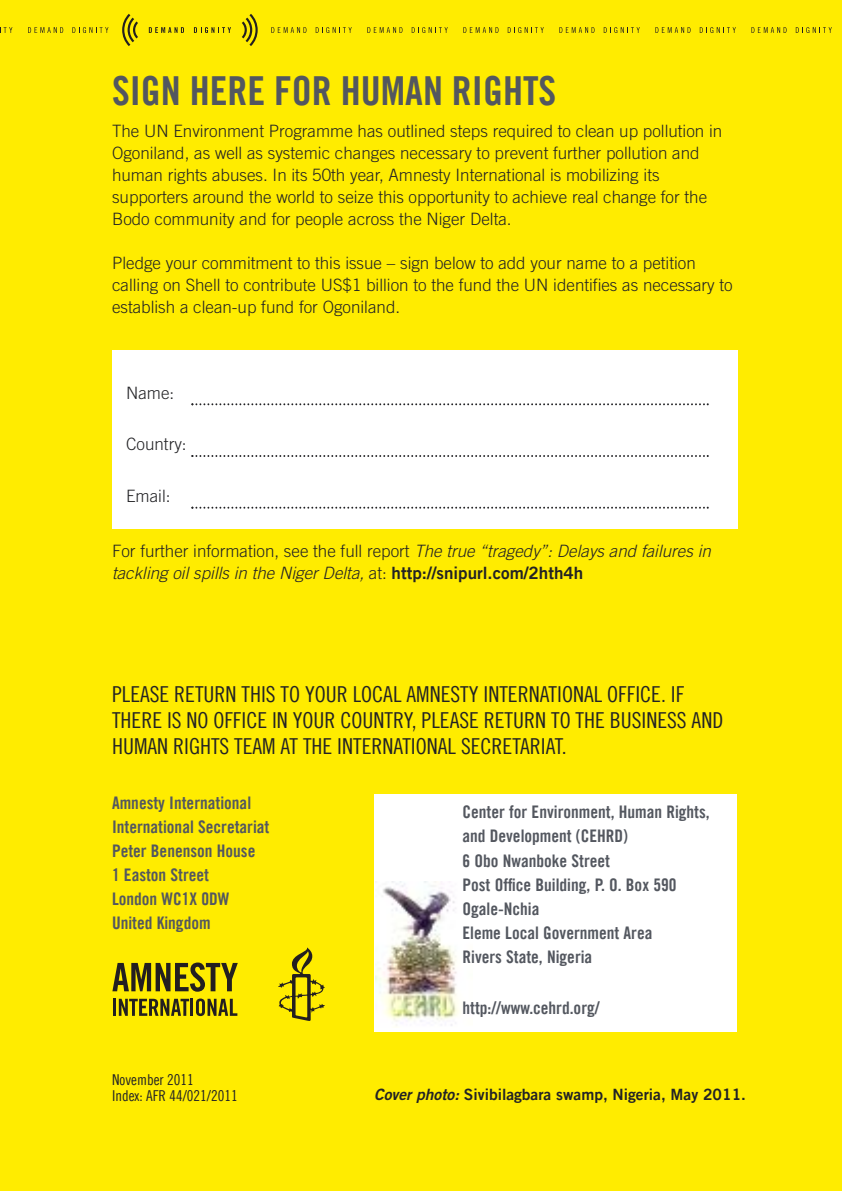
<style>
.page{position:relative;width:842px;height:1191px;background:#ffec00}
.page>*{position:absolute;margin:0;border:0;box-sizing:border-box;transform-origin:0 0}
.t1{font:40px "Amnesty Trade Gothic Bd Cn 20";color:#53575f}
.t2{font:22px/26px "Amnesty Trade Gothic Cn 18";color:#222225}
.t3{font:17.4px/24px "Amnesty Trade Gothic Bd Cn 20";color:#53575f}
.t4{font:300 17px/22px "Amnesty Trade Gothic";color:#222225}
.t5{font:italic 300 17px/22px "Amnesty Trade Gothic";color:#222225}
.t6{font:15.6px "Amnesty Trade Gothic Bd 2";color:#222225}
.t7{font:15px/16px "Amnesty Trade Gothic Cn 18";color:#222225}
.s1{font-style:normal}
.s2{font-family:"Amnesty Trade Gothic Bd 2";font-weight:400;font-style:normal}
.s3{font-family:"Amnesty Trade Gothic Bd 2 Obl"}
</style>
<div class="page">
<hr style="left:113px;top:998px;width:3px;height:17px;background:#231f20">
<svg style="left:119px;top:998px;width:70px;height:17px"></svg>
<hr style="left:190px;top:998px;width:3px;height:17px;background:#231f20">
<svg style="left:196px;top:998px;width:41px;height:18px"></svg>
<svg style="left:112px;top:962px;width:126px;height:29px"></svg>
<svg style="left:278px;top:947px;width:47px;height:74px"></svg>
<div style="left:374px;top:794px;width:363px;height:238px;background:#fff"></div>
<img style="left:375px;top:881px;width:85px;height:145px">
<svg style="left:149px;top:27px;width:35px;height:6px"></svg>
<svg style="left:194px;top:27px;width:37px;height:6px"></svg>
<svg style="left:271px;top:27px;width:35px;height:6px"></svg>
<svg style="left:316px;top:27px;width:36px;height:6px"></svg>
<svg style="left:367px;top:27px;width:35px;height:6px"></svg>
<svg style="left:412px;top:27px;width:36px;height:6px"></svg>
<svg style="left:463px;top:27px;width:35px;height:6px"></svg>
<svg style="left:508px;top:27px;width:36px;height:6px"></svg>
<svg style="left:559px;top:27px;width:35px;height:6px"></svg>
<svg style="left:604px;top:27px;width:36px;height:6px"></svg>
<svg style="left:655px;top:27px;width:35px;height:6px"></svg>
<svg style="left:700px;top:27px;width:36px;height:6px"></svg>
<svg style="left:751px;top:27px;width:35px;height:6px"></svg>
<svg style="left:796px;top:27px;width:36px;height:6px"></svg>
<svg style="left:0;top:27px;width:12px;height:6px"></svg>
<svg style="left:28px;top:27px;width:35px;height:6px"></svg>
<svg style="left:72px;top:27px;width:36px;height:6px"></svg>
<svg style="left:122px;top:14px;width:16px;height:32px"></svg>
<svg style="left:242px;top:14px;width:16px;height:32px"></svg>
<div style="left:112px;top:350px;width:625px;height:178px;background:#fff"></div>
<svg style="left:191px;top:403px;width:518px;height:2px"></svg>
<svg style="left:191px;top:455px;width:518px;height:2px"></svg>
<svg style="left:191px;top:507px;width:518px;height:2px"></svg>
<h1 class="t1" style="left:112px;top:66px;width:446px">SIGN HERE FOR HUMAN RIGHTS</h1>
<p class="t4" style="left:112px;top:120px;width:612px">The UN Environment Programme has outlined steps required to clean up pollution in Ogoniland, as well as systemic changes necessary to prevent further pollution and human rights abuses. In its 50th year, Amnesty International is mobilizing its supporters around the world to seize this opportunity to achieve real change for the Bodo community and for people across the Niger Delta.</p>
<p class="t4" style="left:112px;top:252px;width:622px">Pledge your commitment to this issue – sign below to add your name to a petition calling on Shell to contribute US$1 billion to the fund the UN identifies as necessary to establish a clean-up fund for Ogoniland.</p>
<p class="t4" style="left:126px;top:381px;width:50px">Name:</p>
<p class="t4" style="left:126px;top:433px;width:62px">Country:</p>
<p class="t4" style="left:126px;top:484px;width:46px">Email:</p>
<p class="t5" style="left:112px;top:540px;width:600px"><span class="s1">For further information, see the full report</span> The true “tragedy”: Delays and failures in tackling oil spills in the Niger Delta, <span class="s1">at:</span> <span class="s2">http://snipurl.com/2hth4h</span></p>
<p class="t2" style="left:112px;top:681px;width:613px">PLEASE RETURN THIS TO YOUR LOCAL AMNESTY INTERNATIONAL OFFICE. IF<br>THERE IS NO OFFICE IN YOUR COUNTRY, PLEASE RETURN TO THE BUSINESS AND<br>HUMAN RIGHTS TEAM AT THE INTERNATIONAL SECRETARIAT.</p>
<p class="t3" style="left:112px;top:790px;width:159px">Amnesty International<br>International Secretariat<br>Peter Benenson House<br>1 Easton Street<br>London WC1X 0DW<br>United Kingdom</p>
<p class="t3" style="left:462px;top:800px;width:249px">Center for Environment, Human Rights, and Development (CEHRD)<br>6 Obo Nwanboke Street<br>Post Office Building, P. O. Box 590<br>Ogale-Nchia<br>Eleme Local Government Area<br>Rivers State, Nigeria</p>
<p class="t3" style="left:462px;top:995px;width:139px">http://www.cehrd.org/</p>
<p class="t7" style="left:112px;top:1071px;width:127px">NOVEMBER 2011<br>INDEX: AFR 44/021/2011</p>
<p class="t6" style="left:374px;top:1085px;width:373px"><span class="s3">Cover photo:</span> Sivibilagbara swamp, Nigeria, May 2011.</p>
</div>
